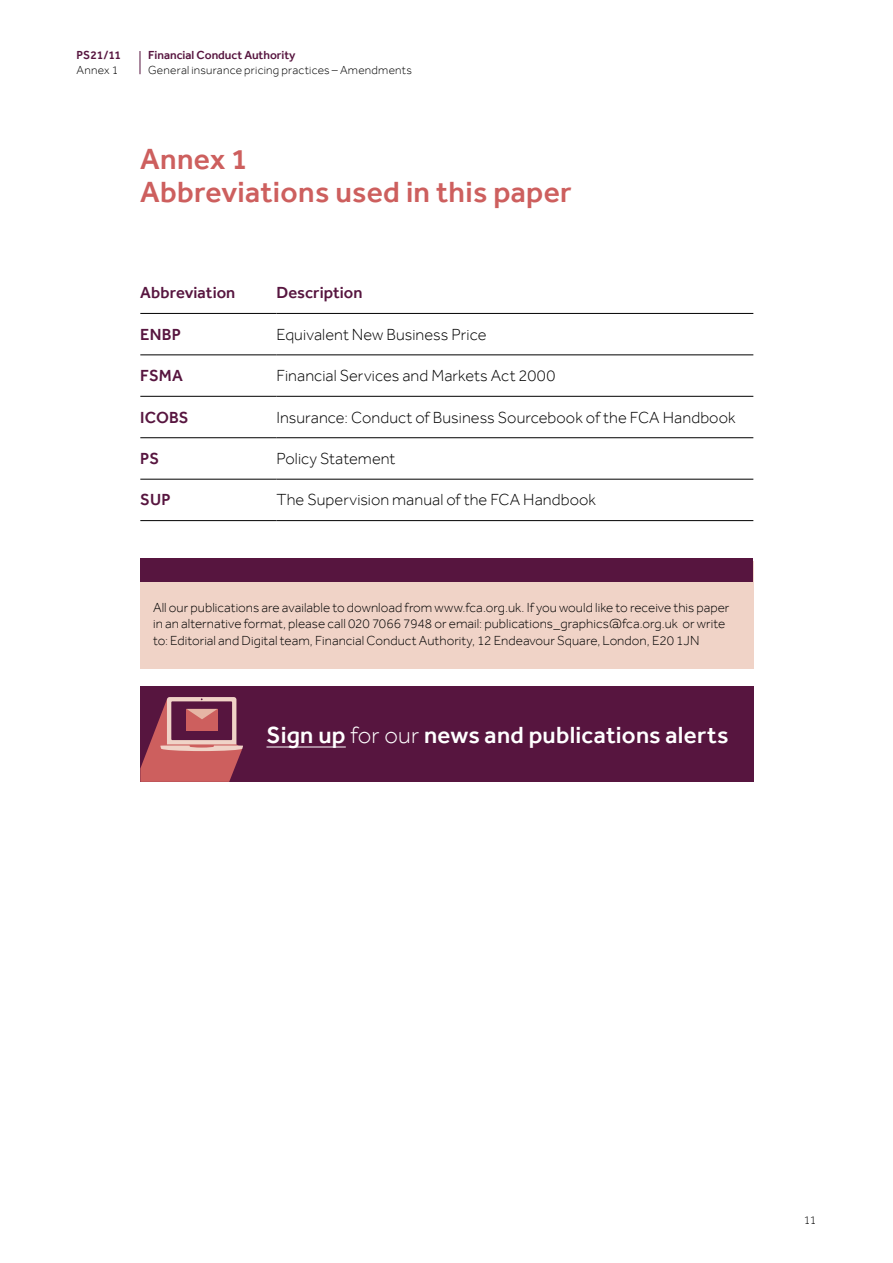
<style>
.page{position:relative;width:893px;height:1263px;background:#fff}
.page>*{position:absolute;margin:0;border:0;box-sizing:border-box;transform-origin:0 0}
.t1{font:500 30px/33px "Effra";letter-spacing:.01em;color:#cd5f5e}
.t2{font:500 24px "Effra";letter-spacing:.01em;color:#fff}
.t3{font:300 16.5px "Effra";letter-spacing:.005em;color:#000}
.t4{font:500 16.5px "Effra";letter-spacing:.005em;color:#57153f}
.t5{font:300 13.5px/16.5px "Effra";letter-spacing:.005em;color:#000}
.t6{font:300 12px "Effra";letter-spacing:.02em;color:#000}
.t7{font:500 12px "Effra";color:#57153f}
.s1{font-weight:300}
</style>
<div class="page">
<svg style="left:140px;top:51px;width:1px;height:23px"></svg>
<hr style="left:140px;top:313px;width:136px;height:1px;background:#000">
<hr style="left:276px;top:313px;width:477px;height:1px;background:#000">
<hr style="left:140px;top:355px;width:136px;height:1px;background:#000">
<hr style="left:276px;top:355px;width:477px;height:1px;background:#000">
<hr style="left:140px;top:396px;width:136px;height:1px;background:#000">
<hr style="left:276px;top:396px;width:477px;height:1px;background:#000">
<hr style="left:140px;top:437px;width:136px;height:1px;background:#000">
<hr style="left:276px;top:437px;width:477px;height:1px;background:#000">
<hr style="left:140px;top:479px;width:136px;height:1px;background:#000">
<hr style="left:276px;top:479px;width:477px;height:1px;background:#000">
<hr style="left:140px;top:520px;width:136px;height:1px;background:#000">
<hr style="left:276px;top:520px;width:477px;height:1px;background:#000">
<div style="left:140px;top:561px;width:613px;height:107px;background:#f0d3c7"></div>
<div style="left:141px;top:558px;width:612px;height:24px;background:#57153f"></div>
<div style="left:140px;top:687px;width:614px;height:95px;background:#57153f"></div>
<svg style="left:140px;top:697px;width:103px;height:85px"></svg>
<hr style="left:266px;top:747px;width:80px;height:1px;background:#fff">
<p class="t7" style="left:77px;top:48px;width:46px">PS21/11</p>
<p class="t6" style="left:77px;top:63px;width:43px">Annex 1</p>
<p class="t7" style="left:148px;top:48px;width:149px">Financial Conduct Authority</p>
<p class="t6" style="left:148px;top:63px;width:265px">General insurance pricing practices – Amendments</p>
<h1 class="t1" style="left:140px;top:142px;width:433px">Annex 1<br>Abbreviations used in this paper</h1>
<p class="t4" style="left:140px;top:283px;width:97px">Abbreviation</p>
<p class="t4" style="left:276px;top:283px;width:88px">Description</p>
<p class="t4" style="left:140px;top:324px;width:42px">ENBP</p>
<p class="t3" style="left:276px;top:324px;width:212px">Equivalent New Business Price</p>
<p class="t4" style="left:140px;top:366px;width:44px">FSMA</p>
<p class="t3" style="left:276px;top:366px;width:280px">Financial Services and Markets Act 2000</p>
<p class="t4" style="left:140px;top:407px;width:50px">ICOBS</p>
<p class="t3" style="left:276px;top:407px;width:461px">Insurance: Conduct of Business Sourcebook of the FCA Handbook</p>
<p class="t4" style="left:140px;top:449px;width:20px">PS</p>
<p class="t3" style="left:276px;top:449px;width:121px">Policy Statement</p>
<p class="t4" style="left:140px;top:490px;width:32px">SUP</p>
<p class="t3" style="left:276px;top:490px;width:321px">The Supervision manual of the FCA Handbook</p>
<p class="t5" style="left:153px;top:599px;width:578px">All our publications are available to download from www.fca.org.uk. If you would like to receive this paper in an alternative format, please call 020 7066 7948 or email: publications_graphics@fca.org.uk or write to: Editorial and Digital team, Financial Conduct Authority, 12 Endeavour Square, London, E20 1JN</p>
<h2 class="t2" style="left:266px;top:720px;width:464px">Sign up <span class="s1">for our</span> news and publications alerts</h2>
<p class="t6" style="left:804px;top:1213px;width:14px">11</p>
</div>
